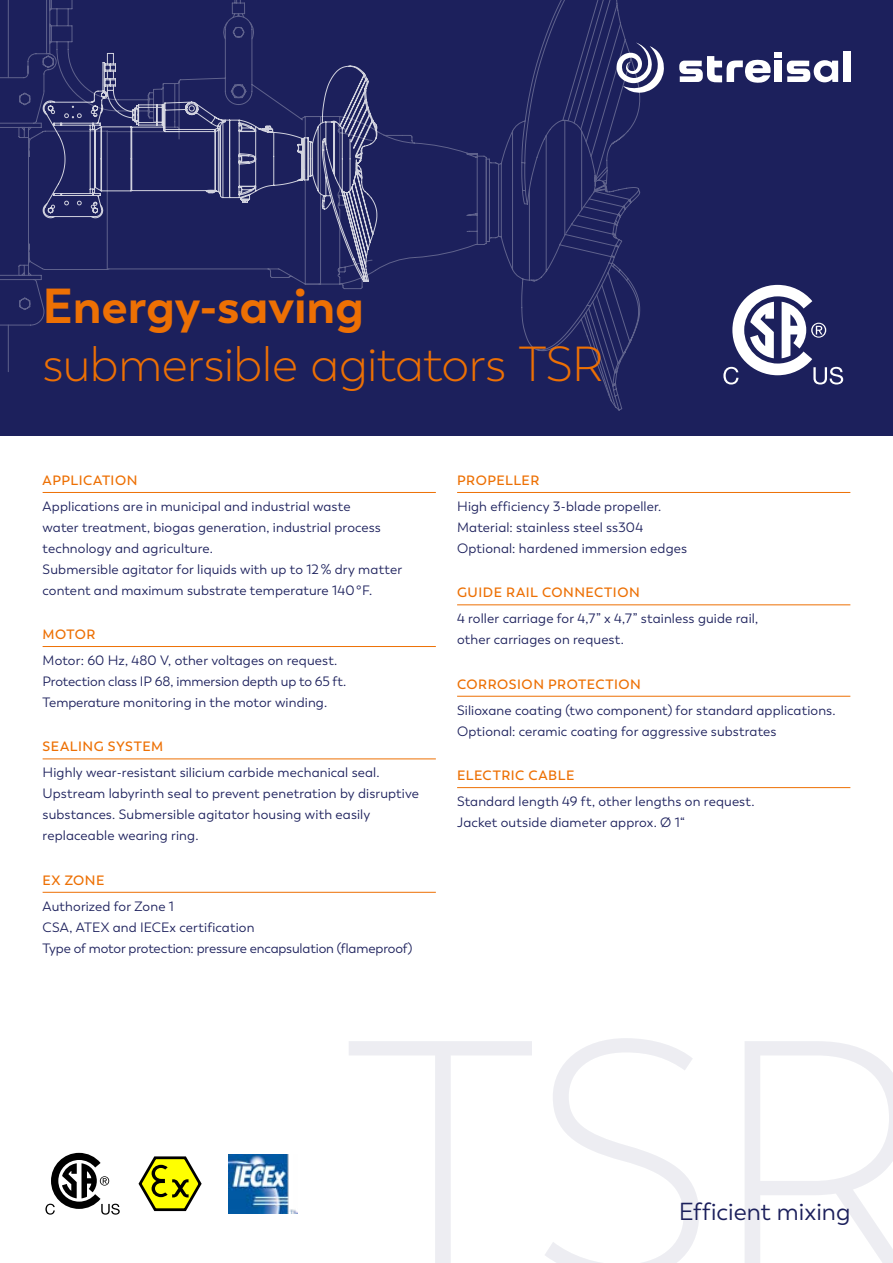
<style>
.page{position:relative;width:893px;height:1263px;background:#fff}
.page>*{position:absolute;margin:0;border:0;box-sizing:border-box;transform-origin:0 0}
.t1{font:300 48.9px "Trenda";letter-spacing:-.01em;color:#ed7004}
.t2{font:700 48.9px "Trenda";letter-spacing:-.005em;color:#ed7004}
.t3{font:24.45px "Trenda";color:#1c205c}
.t4{font:13.5px/21px "Trenda";letter-spacing:.01em;color:#1c205c}
.t5{font:600 13.5px "Trenda";letter-spacing:.04em;color:#ed7004}
</style>
<div class="page">
<div style="left:0;top:0;width:893px;height:436px;background:#1c205c"></div>
<svg style="left:0;top:0;width:632px;height:407px"></svg>
<hr style="left:43px;top:492px;width:393px;height:1px;background:#ed7004">
<hr style="left:43px;top:646px;width:393px;height:1px;background:#ed7004">
<hr style="left:43px;top:759px;width:393px;height:1px;background:#ed7004">
<hr style="left:43px;top:892px;width:393px;height:1px;background:#ed7004">
<hr style="left:457px;top:605px;width:393px;height:1px;background:#ed7004">
<hr style="left:457px;top:696px;width:393px;height:1px;background:#ed7004">
<hr style="left:457px;top:787px;width:393px;height:1px;background:#ed7004">
<hr style="left:457px;top:492px;width:393px;height:1px;background:#ed7004">
<svg style="left:349px;top:1038px;width:544px;height:225px"></svg>
<svg style="left:139px;top:1156px;width:63px;height:56px"></svg>
<img style="left:229px;top:1154px;width:68px;height:59px">
<div style="left:843px;top:52px;width:7px;height:30px;background:#fff"></div>
<svg style="left:679px;top:56px;width:92px;height:27px"></svg>
<div style="left:774px;top:61px;width:8px;height:21px;background:#fff"></div>
<div style="left:774px;top:52px;width:8px;height:6px;background:#fff"></div>
<svg style="left:616px;top:43px;width:48px;height:50px"></svg>
<svg style="left:787px;top:60px;width:51px;height:22px"></svg>
<svg style="left:43px;top:53px;width:334px;height:229px"></svg>
<svg style="left:45px;top:1153px;width:75px;height:61px"></svg>
<svg style="left:723px;top:285px;width:120px;height:99px"></svg>
<h1 class="t2" style="left:43px;top:275px;width:323px">Energy-saving</h1>
<h1 class="t1" style="left:43px;top:336px;width:563px">submersible agitators TSR</h1>
<p class="t5" style="left:43px;top:472px;width:96px">APPLICATION</p>
<p class="t4" style="left:43px;top:496px;width:361px">Applications are in municipal and industrial waste<br>water treatment, biogas generation, industrial process technology and agriculture.<br>Submersible agitator for liquids with up to 12% dry matter content and maximum substrate temperature 140°F.</p>
<p class="t5" style="left:43px;top:626px;width:55px">MOTOR</p>
<p class="t4" style="left:43px;top:650px;width:305px">Motor: 60 Hz, 480 V, other voltages on request.<br>Protection class IP 68, immersion depth up to 65 ft.<br>Temperature monitoring in the motor winding.</p>
<p class="t5" style="left:43px;top:739px;width:122px">SEALING SYSTEM</p>
<p class="t4" style="left:43px;top:762px;width:378px">Highly wear-resistant silicium carbide mechanical seal.<br>Upstream labyrinth seal to prevent penetration by disruptive substances. Submersible agitator housing with easily replaceable wearing ring.</p>
<p class="t5" style="left:43px;top:872px;width:63px">EX ZONE</p>
<p class="t4" style="left:43px;top:896px;width:371px">Authorized for Zone 1<br>CSA, ATEX and IECEx certification<br>Type of motor protection: pressure encapsulation (flameproof)</p>
<p class="t5" style="left:457px;top:472px;width:84px">PROPELLER</p>
<p class="t4" style="left:457px;top:496px;width:232px">High efficiency 3-blade propeller.<br>Material: stainless steel ss304<br>Optional: hardened immersion edges</p>
<p class="t5" style="left:457px;top:584px;width:184px">GUIDE RAIL CONNECTION</p>
<p class="t4" style="left:457px;top:608px;width:302px">4 roller carriage for 4,7” x 4,7” stainless guide rail, other carriages on request.</p>
<p class="t5" style="left:457px;top:676px;width:185px">CORROSION PROTECTION</p>
<p class="t4" style="left:457px;top:700px;width:380px">Silioxane coating (two component) for standard applications.<br>Optional: ceramic coating for aggressive substrates</p>
<p class="t5" style="left:457px;top:767px;width:119px">ELECTRIC CABLE</p>
<p class="t4" style="left:457px;top:791px;width:299px">Standard length 49 ft, other lengths on request.<br>Jacket outside diameter approx. Ø 1“</p>
<h2 class="t3" style="left:679px;top:1198px;width:173px">Efficient mixing</h2>
</div>
